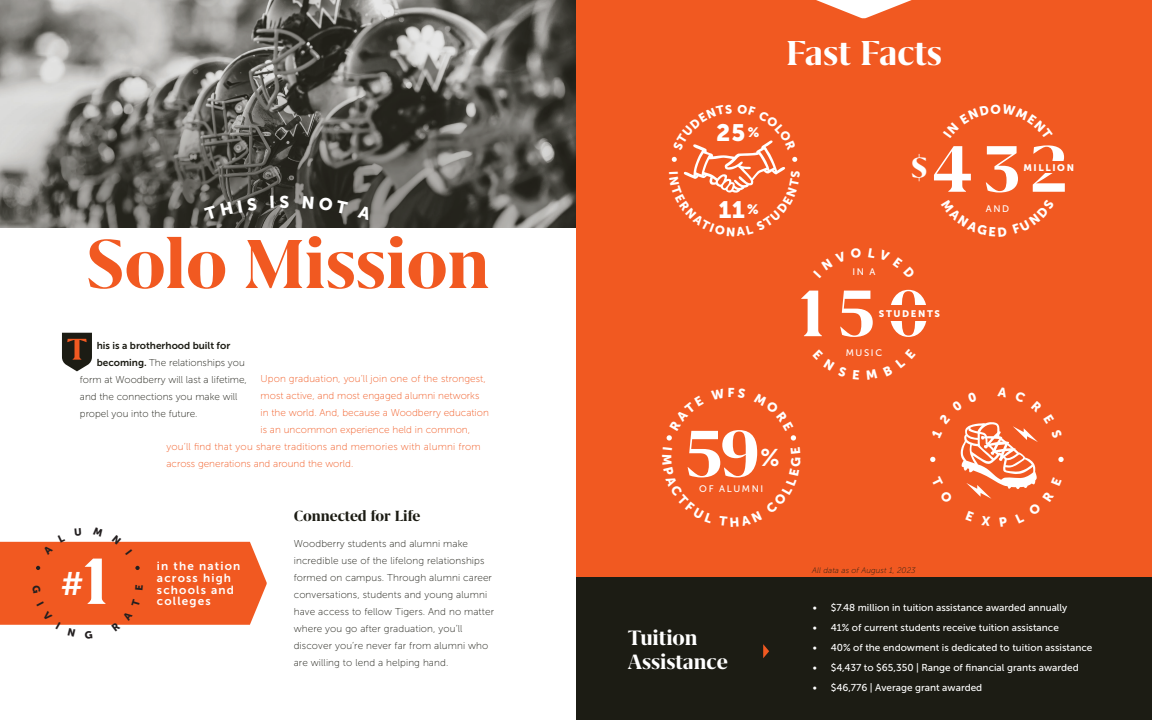
<style>
.page{position:relative;width:1152px;height:720px;background:#fff}
.page>*{position:absolute;margin:0;border:0;box-sizing:border-box;transform-origin:0 0}
.t1{font:700 80px "Grifo M";letter-spacing:-.005em;color:#f15921}
.t2{font:700 76.4px "Grifo M";color:#fff}
.t3{font:700 76px "Grifo M";letter-spacing:.145em;color:#fff}
.t4{font:700 75.6px "Grifo M";color:#fff}
.t5{font:700 40px "Grifo M";color:#fff}
.t6{font:32.5px "Museo Sans 700";color:#fff}
.t7{font:24.1px "Museo Sans 700";color:#fff}
.t8{font:700 24px/24px "Grifo M";color:#fff}
.t9{font:23.6px "Museo Sans 900";color:#fff}
.t10{font:700 17px "Grifo M";color:#1c1c14}
.t11{font:17px "Museo Sans 900";color:#fff}
.t12{font:13.6px "Museo Sans 900";color:#fff}
.t13{font:11.7px/11.7px "Museo Sans 700";letter-spacing:.1em;color:#fff}
.t14{font:10px/17px "Museo Sans 100";letter-spacing:.01em;color:#1c1c14}
.t15{font:10px "Museo Sans 500";color:#fff}
.t16{font:10px "Museo Sans 100";color:#f15921}
.t17{font:10px "Museo Sans 100";letter-spacing:.02em;color:#f15921}
.t18{font:10px "Museo Sans 700";color:#1c1c14}
.t19{font:9.5px "Museo Sans 500";letter-spacing:.17em;color:#fff}
.t20{font:9.5px "Museo Sans 900";letter-spacing:.17em;color:#fff}
.t21{font:italic 8px "Museo Sans 100";letter-spacing:.01em;color:#1c1c14}
.s1{font-family:"Museo Sans 700"}
</style>
<div class="page">
<div style="left:576px;top:0;width:576px;height:720px;background:#f15921"></div>
<div style="left:576px;top:577px;width:576px;height:143px;background:#1c1c14"></div>
<svg style="left:763px;top:644px;width:6px;height:14px"></svg>
<img style="left:0;top:0;width:576px;height:228px">
<svg style="left:62px;top:333px;width:30px;height:38px"></svg>
<svg style="left:816px;top:0;width:96px;height:19px"></svg>
<svg style="left:667px;top:435px;width:5px;height:6px"></svg>
<svg style="left:790px;top:435px;width:6px;height:6px"></svg>
<svg style="left:204px;top:197px;width:53px;height:23px"></svg>
<svg style="left:270px;top:196px;width:4px;height:12px"></svg>
<svg style="left:303px;top:196px;width:45px;height:18px"></svg>
<svg style="left:357px;top:205px;width:15px;height:15px"></svg>
<svg style="left:930px;top:422px;width:134px;height:77px"></svg>
<svg style="left:671px;top:140px;width:127px;height:53px"></svg>
<div style="left:0;top:541px;width:267px;height:84px;background:#f15921"></div>
<h3 class="t11" style="left:279px;top:192px;width:11px">S</h3>
<h1 class="t1" style="left:86px;top:223px;width:405px">Solo Mission</h1>
<p class="t18" style="left:97px;top:340px;width:135px">his is a brotherhood built for</p>
<p class="t14" style="left:80px;top:354px;width:169px;text-indent:17px"><span class="s1">becoming.</span> The relationships you form at Woodberry will last a lifetime, and the connections you make will propel you into the future.</p>
<p class="t16" style="left:261px;top:373px;width:227px">Upon graduation, you’ll join one of the strongest,</p>
<p class="t16" style="left:261px;top:390px;width:220px">most active, and most engaged alumni networks</p>
<p class="t16" style="left:261px;top:407px;width:230px">in the world. And, because a Woodberry education</p>
<p class="t16" style="left:261px;top:424px;width:211px">is an uncommon experience held in common,</p>
<p class="t17" style="left:166px;top:441px;width:316px">you’ll find that you share traditions and memories with alumni from</p>
<p class="t16" style="left:166px;top:458px;width:188px">across generations and around the world.</p>
<h3 class="t4" style="left:81px;top:542px;width:30px">1</h3>
<p class="t13" style="left:157px;top:560px;width:85px">in the nation across high schools and colleges</p>
<h3 class="t6" style="left:61px;top:566px;width:24px">#</h3>
<h3 class="t10" style="left:294px;top:507px;width:128px">Connected for Life</h3>
<p class="t14" style="left:294px;top:535px;width:202px">Woodberry students and alumni make incredible use of the lifelong relationships formed on campus. Through alumni career conversations, students and young alumni have access to fellow Tigers. And no matter where you go after graduation, you’ll discover you’re never far from alumni who are willing to lend a helping hand.</p>
<h3 class="t9" style="left:716px;top:119px;width:31px">25</h3>
<h3 class="t12" style="left:748px;top:125px;width:13px">%</h3>
<h3 class="t9" style="left:719px;top:196px;width:42px">11<sup>%</sup></h3>
<h3 class="t5" style="left:786px;top:32px;width:157px">Fast Facts</h3>
<h3 class="t3" style="left:910px;top:130px;width:159px"><sup>$</sup>432</h3>
<p class="t20" style="left:1023px;top:162px;width:52px">MILLION</p>
<p class="t19" style="left:852px;top:267px;width:25px">IN A</p>
<h3 class="t3" style="left:798px;top:274px;width:134px">150</h3>
<p class="t20" style="left:879px;top:308px;width:63px">STUDENTS</p>
<p class="t19" style="left:846px;top:348px;width:38px">MUSIC</p>
<p class="t19" style="left:986px;top:203px;width:25px">AND</p>
<h2 class="t2" style="left:685px;top:414px;width:77px">59</h2>
<h3 class="t7" style="left:760px;top:444px;width:21px">%</h3>
<p class="t19" style="left:699px;top:483px;width:66px">OF ALUMNI</p>
<h3 class="t8" style="left:628px;top:626px;width:102px">Tuition<br>Assistance</h3>
<p class="t21" style="left:812px;top:566px;width:105px">All data as of August 1, 2023</p>
<p class="t15" style="left:813px;top:602px;width:256px">• $7.48 million in tuition assistance awarded annually</p>
<p class="t15" style="left:813px;top:622px;width:248px">• 41% of current students receive tuition assistance</p>
<p class="t15" style="left:813px;top:642px;width:281px">• 40% of the endowment is dedicated to tuition assistance</p>
<p class="t15" style="left:813px;top:662px;width:268px">• $4,437 to $65,350 | Range of financial grants awarded</p>
<p class="t15" style="left:813px;top:682px;width:171px">• $46,776 | Average grant awarded</p>
</div>
